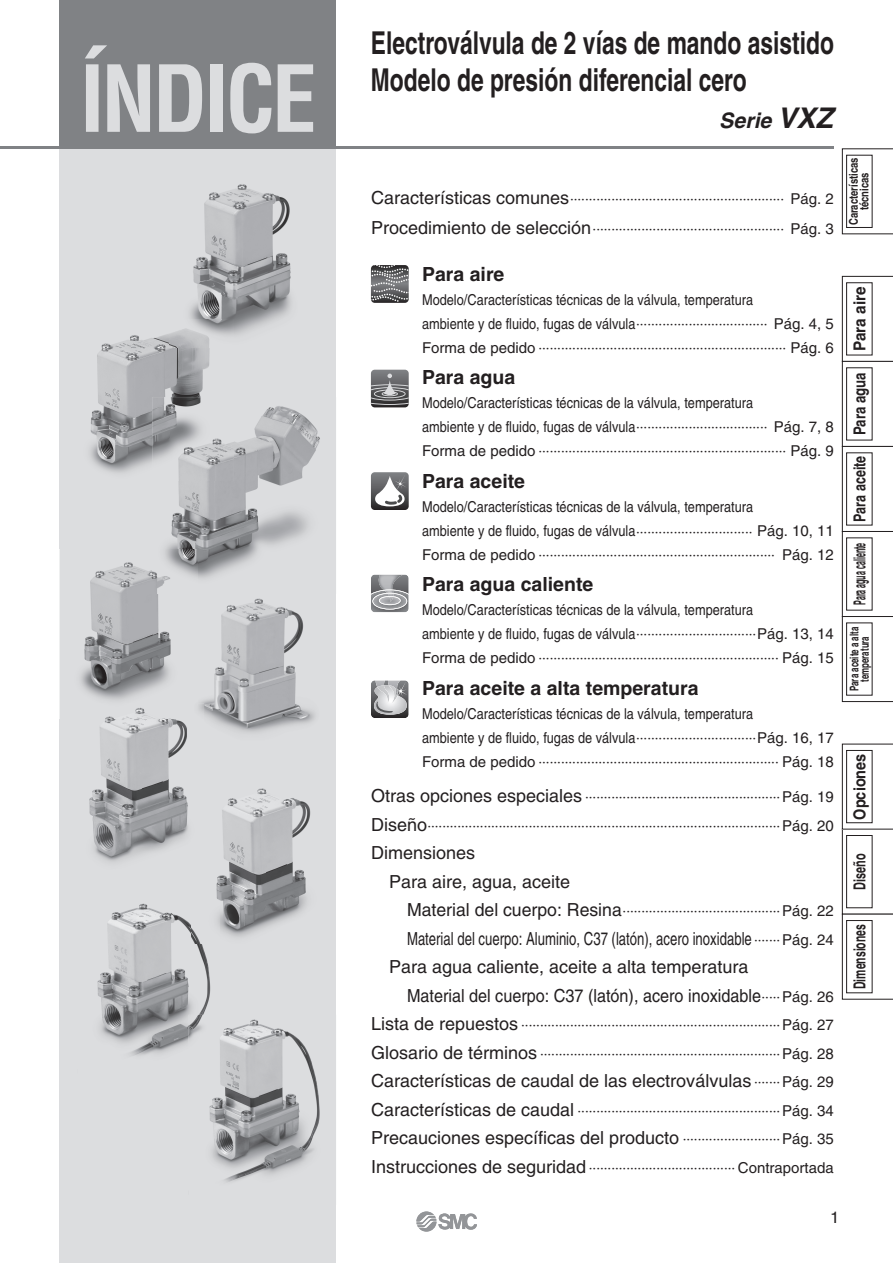
<style>
.page{position:relative;width:893px;height:1263px;background:#fff}
.page>*{position:absolute;margin:0;border:0;box-sizing:border-box;transform-origin:0 0}
.t1{font:700 condensed 90px "Helvetica";letter-spacing:-.04em;color:#dcdddf}
.t2{font:700 31.5px/37.8px "Helvetica";color:#231f20;scale:.72 1}
.t3{font:italic 700 21.3px "Helvetica";color:#231f20}
.t4{font:700 19.5px "Helvetica";color:#231f20}
.t5{font:18px/28.5px "Helvetica";color:#231f20}
.t6{font:18px/28.5px "Helvetica";color:#231f20;scale:.73 1}
.t7{font:18px "Helvetica";color:#231f20;scale:.9 1}
.t8{font:700 16.5px "Helvetica";color:#231f20;scale:.43 1}
.t9{font:700 16.5px "Helvetica";color:#231f20;scale:.63 1}
.t10{font:700 16.5px "Helvetica";color:#231f20;scale:.76 1}
.t11{font:700 16.5px "Helvetica";color:#231f20;scale:.93 1}
.t12{font:700 16.5px "Helvetica";color:#231f20;scale:.8 1}
.t13{font:700 16.5px "Helvetica";color:#231f20;scale:.88 1}
.t14{font:700 16.5px "Helvetica";color:#231f20;scale:.66 1}
.t15{font:16.5px "Helvetica";color:#231f20}
.t16{font:15px/24px "Helvetica";color:#231f20;scale:.85 1}
.t17{font:13.5px/28.5px "Helvetica";color:#231f20}
.t18{font:700 12px/10.5px "Helvetica";color:#231f20;text-align:center;scale:.66 1}
.t19{font:700 12px/10.5px "Helvetica";color:#231f20;text-align:center;scale:.79 1}
.s1{font-size:28.5px}
.s2{font-size:18px}
.s3{font-size:15px}
.s4{font-size:13.5px}
</style>
<div class="page">
<div style="left:60px;top:0;width:276px;height:1263px;background:#dcdddf"></div>
<div style="left:60px;top:0;width:276px;height:147px;background:#808285"></div>
<img style="left:190px;top:184px;width:101px;height:152px">
<img style="left:90px;top:334px;width:120px;height:139px">
<img style="left:170px;top:320px;width:64px;height:27px">
<img style="left:166px;top:406px;width:154px;height:172px">
<img style="left:152px;top:397px;width:82px;height:84px">
<img style="left:59px;top:549px;width:112px;height:170px">
<img style="left:152px;top:549px;width:45px;height:45px">
<img style="left:200px;top:598px;width:115px;height:135px">
<img style="left:89px;top:719px;width:99px;height:143px">
<img style="left:75px;top:703px;width:96px;height:16px">
<img style="left:187px;top:703px;width:17px;height:45px">
<img style="left:216px;top:788px;width:95px;height:149px">
<img style="left:97px;top:903px;width:114px;height:153px">
<img style="left:192px;top:901px;width:28px;height:43px">
<img style="left:209px;top:1019px;width:111px;height:163px">
<img style="left:188px;top:1015px;width:32px;height:63px">
<svg style="left:371px;top:265px;width:37px;height:38px"></svg>
<svg style="left:371px;top:265px;width:38px;height:37px"></svg>
<hr style="left:0;top:146px;width:833px;height:3px;background:#808285">
<svg style="left:371px;top:472px;width:37px;height:38px"></svg>
<svg style="left:372px;top:474px;width:36px;height:32px"></svg>
<svg style="left:371px;top:370px;width:37px;height:37px"></svg>
<svg style="left:371px;top:374px;width:37px;height:31px"></svg>
<div style="left:371px;top:680px;width:37px;height:38px;background:#2b2829;border-radius:4px"></div>
<svg style="left:371px;top:680px;width:38px;height:35px"></svg>
<svg style="left:371px;top:575px;width:37px;height:37px"></svg>
<svg style="left:416px;top:1212px;width:61px;height:20px"></svg>
<svg style="left:842px;top:149px;width:50px;height:85px"></svg>
<div style="left:846px;top:155px;width:26px;height:72px;background:#fff"></div>
<div style="left:846px;top:155px;width:26px;height:73px;border:1px solid #231f20"></div>
<svg style="left:842px;top:276px;width:50px;height:426px"></svg>
<div style="left:846px;top:623px;width:26px;height:72px;background:#fff"></div>
<div style="left:846px;top:623px;width:26px;height:72px;border:1px solid #231f20"></div>
<svg style="left:842px;top:744px;width:50px;height:256px"></svg>
<div style="left:846px;top:921px;width:26px;height:72px;background:#fff"></div>
<div style="left:846px;top:920px;width:26px;height:73px;border:1px solid #231f20"></div>
<h1 class="t1" style="left:80px;top:44px;width:239px">ÍNDICE</h1>
<h2 class="t2" style="left:371px;top:27px;width:644px">Electroválvula de 2 vías de mando asistido<br>Modelo de presión diferencial cero</h2>
<h3 class="t3" style="left:719px;top:112px;width:115px">Serie <span class="s1">VXZ</span></h3>
<p class="t17" style="left:371px;top:186px;width:464px"><span class="s2">Características comunes</span>························································· <span class="s3">Pág. 2</span></p>
<p class="t17" style="left:371px;top:216px;width:464px"><span class="s2">Procedimiento de selección</span>··················································· <span class="s3">Pág. 3</span></p>
<h3 class="t4" style="left:422px;top:267px;width:84px">Para aire</h3>
<p class="t16" style="left:422px;top:289px;width:486px">Modelo/Características técnicas de la válvula, temperatura<br>ambiente y de fluido, fugas de válvula<span class="s4">···································</span> Pág. 4, 5</p>
<p class="t17" style="left:422px;top:335px;width:413px"><span class="s3">Forma de pedido</span> ·································································· <span class="s3">Pág. 6</span></p>
<h3 class="t4" style="left:422px;top:370px;width:95px">Para agua</h3>
<p class="t16" style="left:422px;top:393px;width:486px">Modelo/Características técnicas de la válvula, temperatura<br>ambiente y de fluido, fugas de válvula<span class="s4">···································</span> Pág. 7, 8</p>
<p class="t17" style="left:422px;top:438px;width:413px"><span class="s3">Forma de pedido</span> ·································································· <span class="s3">Pág. 9</span></p>
<h3 class="t4" style="left:422px;top:474px;width:104px">Para aceite</h3>
<p class="t16" style="left:422px;top:496px;width:486px">Modelo/Características técnicas de la válvula, temperatura<br>ambiente y de fluido, fugas de válvula<span class="s4">·······························</span> Pág. 10, 11</p>
<p class="t17" style="left:422px;top:542px;width:413px"><span class="s3">Forma de pedido</span> ······························································· <span class="s3">Pág. 12</span></p>
<h3 class="t4" style="left:422px;top:577px;width:173px">Para agua caliente</h3>
<p class="t16" style="left:422px;top:600px;width:486px">Modelo/Características técnicas de la válvula, temperatura<br>ambiente y de fluido, fugas de válvula<span class="s4">································</span>Pág. 13, 14</p>
<p class="t17" style="left:422px;top:645px;width:413px"><span class="s3">Forma de pedido</span> ································································ <span class="s3">Pág. 15</span></p>
<h3 class="t4" style="left:422px;top:681px;width:278px">Para aceite a alta temperatura</h3>
<p class="t16" style="left:422px;top:703px;width:486px">Modelo/Características técnicas de la válvula, temperatura<br>ambiente y de fluido, fugas de válvula<span class="s4">································</span>Pág. 16, 17</p>
<p class="t17" style="left:422px;top:749px;width:413px"><span class="s3">Forma de pedido</span> ································································ <span class="s3">Pág. 18</span></p>
<p class="t17" style="left:371px;top:784px;width:464px"><span class="s2">Otras opciones especiales</span> ····················································<span class="s3">Pág. 19<br></span><span class="s2">Diseño</span>······························································································<span class="s3">Pág. 20</span></p>
<h3 class="t5" style="left:389px;top:841px;width:183px;text-indent:-18px">Dimensiones<br>Para aire, agua, aceite</h3>
<p class="t17" style="left:407px;top:898px;width:428px"><span class="s2">Material del cuerpo: Resina</span>··········································<span class="s3">Pág. 22</span></p>
<h3 class="t6" style="left:389px;top:926px;width:610px;text-indent:18px">Material del cuerpo: Aluminio, C37 (latón), acero inoxidable <span class="s4">·······</span><span class="s3">Pág. 24<br></span>Para agua caliente, aceite a alta temperatura</h3>
<h3 class="t7" style="left:407px;top:989px;width:475px">Material del cuerpo: C37 (latón), acero inoxidable<span class="s4">·····</span><span class="s3">Pág. 26</span></h3>
<p class="t17" style="left:371px;top:1012px;width:464px"><span class="s2">Lista de repuestos</span> ·····································································<span class="s3">Pág. 27<br></span><span class="s2">Glosario de términos</span> ································································<span class="s3">Pág. 28</span></p>
<h3 class="t5" style="left:371px;top:1069px;width:464px">Características de caudal de las electroválvulas <span class="s4">·······</span><span class="s3">Pág. 29</span></h3>
<p class="t17" style="left:371px;top:1097px;width:464px"><span class="s2">Características de caudal</span> ······················································<span class="s3">Pág. 34</span></p>
<h3 class="t5" style="left:371px;top:1126px;width:464px">Precauciones específicas del producto <span class="s4">··························</span><span class="s3">Pág. 35</span></h3>
<p class="t17" style="left:371px;top:1154px;width:464px"><span class="s2">Instrucciones de seguridad</span> ······································· <span class="s3">Contraportada</span></p>
<p class="t19" style="left:849px;top:225px;width:88px;rotate:-90deg">Características técnicas</p>
<p class="t11" style="left:853px;top:351px;width:71px;rotate:-90deg">Para aire</p>
<p class="t12" style="left:853px;top:435px;width:80px;rotate:-90deg">Para agua</p>
<p class="t10" style="left:853px;top:522px;width:89px;rotate:-90deg">Para aceite</p>
<p class="t8" style="left:853px;top:605px;width:146px;rotate:-90deg">Para agua caliente</p>
<p class="t18" style="left:850px;top:691px;width:99px;rotate:-90deg">Para aceite a alta temperatura</p>
<p class="t13" style="left:853px;top:820px;width:77px;rotate:-90deg">Opciones</p>
<p class="t14" style="left:853px;top:890px;width:57px;rotate:-90deg">Diseño</p>
<p class="t9" style="left:853px;top:989px;width:104px;rotate:-90deg">Dimensiones</p>
<p class="t15" style="left:830px;top:1211px;width:11px">1</p>
</div>
